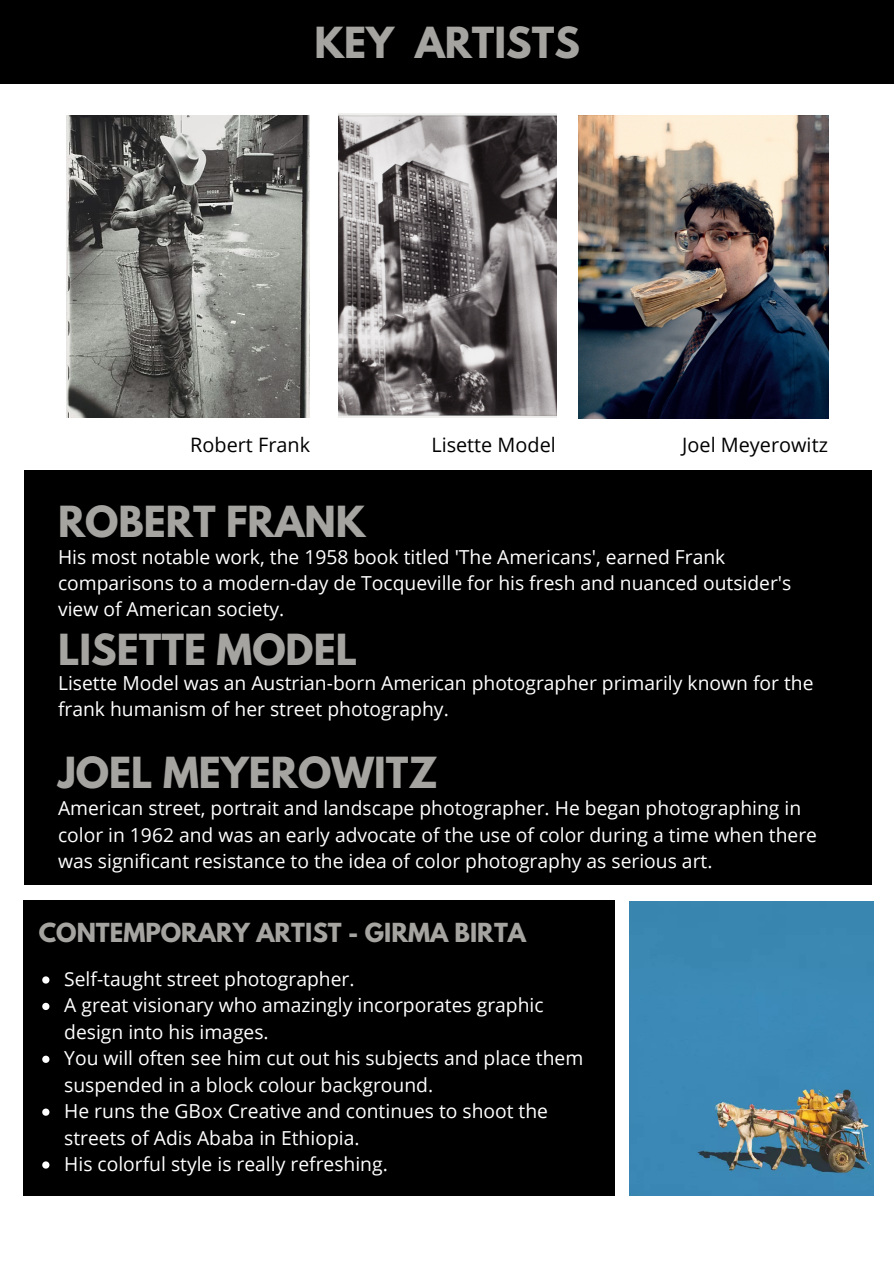
<style>
.page{position:relative;width:894px;height:1264px;background:#fff}
.page>*{position:absolute;margin:0;border:0;box-sizing:border-box;transform-origin:0 0}
.t1{font:700 37.95px "League Spartan";color:#a5a4a1}
.t2{font:700 23.25px "League Spartan";color:#a5a4a1}
.t3{font:19.8px "Open Sans";color:#000}
.t4{font:19.2px/26.4px "Open Sans";color:#fff}
</style>
<div class="page">
<div style="left:0;top:0;width:893px;height:83px;background:#000"></div>
<div style="left:24px;top:470px;width:847px;height:414px;background:#000"></div>
<img style="left:338px;top:114px;width:218px;height:303px">
<img style="left:66px;top:115px;width:244px;height:302px">
<img style="left:578px;top:115px;width:250px;height:303px">
<div style="left:23px;top:900px;width:591px;height:295px;background:#000"></div>
<img style="left:629px;top:901px;width:243px;height:293px">
<svg style="left:42px;top:976px;width:7px;height:7px"></svg>
<svg style="left:42px;top:1002px;width:7px;height:8px"></svg>
<svg style="left:42px;top:1055px;width:7px;height:7px"></svg>
<svg style="left:42px;top:1108px;width:7px;height:7px"></svg>
<svg style="left:42px;top:1161px;width:7px;height:7px"></svg>
<h1 class="t1" style="left:314px;top:24px;width:267px">KEY ARTISTS</h1>
<p class="t3" style="left:190px;top:431px;width:121px">Robert Frank</p>
<p class="t3" style="left:431px;top:431px;width:126px">Lisette Model</p>
<p class="t3" style="left:682px;top:431px;width:147px">Joel Meyerowitz</p>
<h1 class="t1" style="left:58px;top:502px;width:309px">ROBERT FRANK</h1>
<p class="t4" style="left:58px;top:543px;width:734px">His most notable work, the 1958 book titled 'The Americans', earned Frank comparisons to a modern-day de Tocqueville for his fresh and nuanced outsider's view of American society.</p>
<h1 class="t1" style="left:58px;top:630px;width:300px">LISETTE MODEL</h1>
<p class="t4" style="left:58px;top:669px;width:756px">Lisette Model was an Austrian-born American photographer primarily known for the frank humanism of her street photography.</p>
<h1 class="t1" style="left:58px;top:754px;width:381px">JOEL MEYEROWITZ</h1>
<p class="t4" style="left:58px;top:794px;width:760px">American street, portrait and landscape photographer. He began photographing in color in 1962 and was an early advocate of the use of color during a time when there was significant resistance to the idea of color photography as serious art.</p>
<p class="t2" style="left:39px;top:920px;width:488px">CONTEMPORARY ARTIST - GIRMA BIRTA</p>
<p class="t4" style="left:64px;top:965px;width:520px">Self-taught street photographer.<br>A great visionary who amazingly incorporates graphic design into his images.<br>You will often see him cut out his subjects and place them suspended in a block colour background.<br>He runs the GBox Creative and continues to shoot the streets of Adis Ababa in Ethiopia.<br>His colorful style is really refreshing.</p>
</div>
